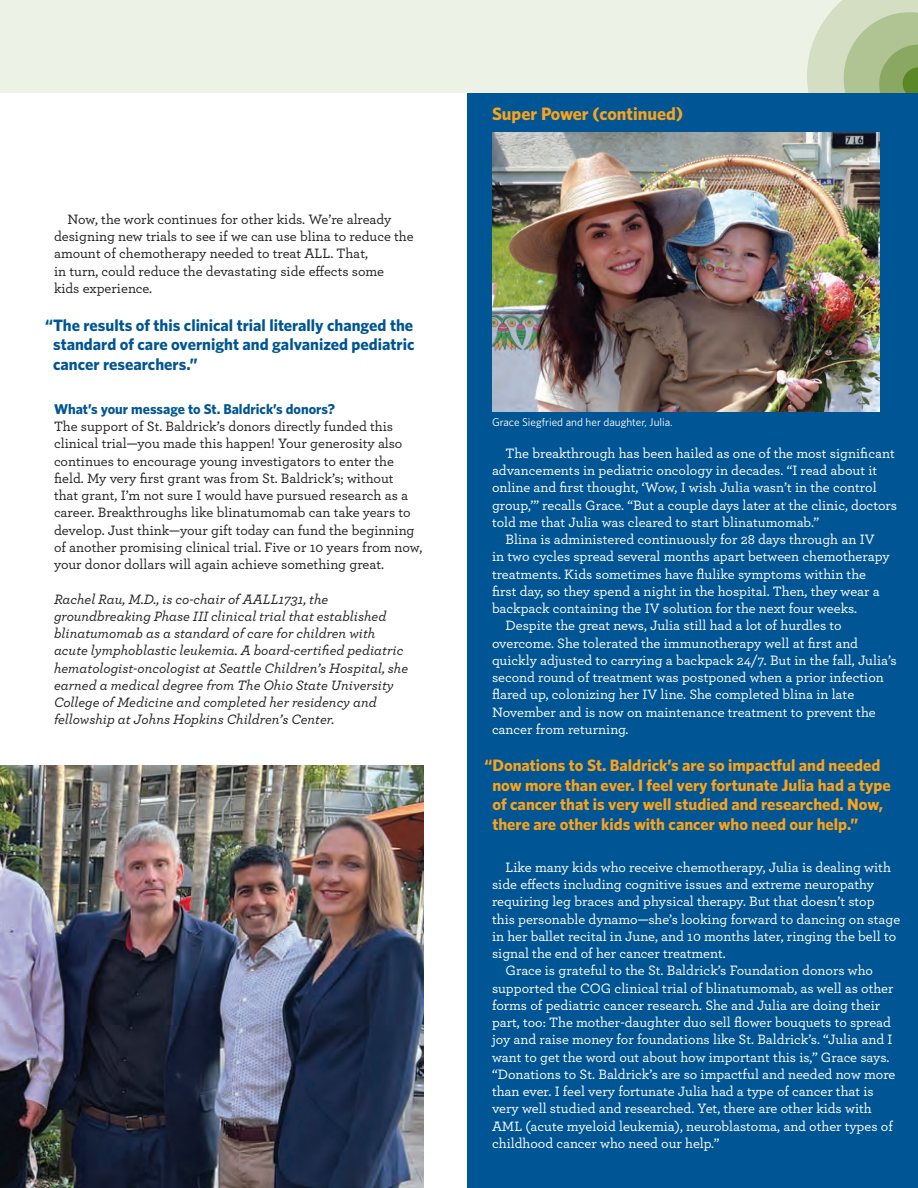
<style>
.page{position:relative;width:918px;height:1188px;background:#fff}
.page>*{position:absolute;margin:0;border:0;box-sizing:border-box;transform-origin:0 0}
.t1{font:700 18px "Whitney HTF";color:#f9a21c}
.Call_Out{font:700 16.5px/19.5px "Whitney HTF";color:#f9a21c}
.Call_Out-2{font:700 16.5px/19.5px "Whitney HTF";color:#005594;text-align:justify}
.body_black{font:500 14.25px/17.2px "Archer";color:#fff}
.Body_no_indent{font:500 14.25px/17.2px "Archer";color:#231f20}
.body_black-2{font:italic 500 14.25px/17.2px "Archer";color:#231f20}
.body_black-3{font:500 14.25px/17.2px "Archer";color:#231f20}
.Body_no_indent-2{font:700 14.25px "Whitney HTF";color:#005594}
.t2{font:11.25px "Whitney HTF";color:#fff}
</style>
<div class="page">
<div style="left:467px;top:92px;width:451px;height:1096px;background:#005594"></div>
<div style="left:0;top:0;width:918px;height:92px;background:#edf2e7"></div>
<svg style="left:807px;top:0;width:111px;height:92px;background:#bdcda5"></svg>
<img style="left:492px;top:133px;width:387px;height:278px">
<img style="left:0;top:766px;width:423px;height:422px">
<p class="body_black-3" style="left:54px;top:210px;width:361px;text-indent:13px">Now, the work continues for other kids. We’re already designing new trials to see if we can use blina to reduce the amount of chemotherapy needed to treat ALL. That,<br>in turn, could reduce the devastating side effects some<br>kids experience.</p>
<p class="Call_Out-2" style="left:53px;top:315px;width:363px;text-indent:-8px">“The results of this clinical trial literally changed the standard of care overnight and galvanized pediatric cancer researchers.”</p>
<p class="Body_no_indent-2" style="left:54px;top:400px;width:282px">What’s your message to St. Baldrick’s donors?</p>
<p class="Body_no_indent" style="left:54px;top:417px;width:370px">The support of St. Baldrick’s donors directly funded this clinical trial—you made this happen! Your generosity also continues to encourage young investigators to enter the field. My very first grant was from St. Baldrick’s; without<br>that grant, I’m not sure I would have pursued research as a career. Breakthroughs like blinatumomab can take years to develop. Just think—your gift today can fund the beginning of another promising clinical trial. Five or 10 years from now, your donor dollars will again achieve something great.</p>
<p class="body_black-2" style="left:54px;top:589px;width:356px">Rachel Rau, M.D., is co-chair of AALL1731, the groundbreaking Phase III clinical trial that established blinatumomab as a standard of care for children with acute lymphoblastic leukemia. A board-certified pediatric hematologist-oncologist at Seattle Children’s Hospital, she earned a medical degree from The Ohio State University College of Medicine and completed her residency and fellowship at Johns Hopkins Children’s Center.</p>
<p class="t1" style="left:492px;top:103px;width:193px">Super Power (continued)</p>
<p class="t2" style="left:492px;top:415px;width:182px">Grace Siegfried and her daughter, Julia.</p>
<p class="body_black" style="left:492px;top:444px;width:407px;text-indent:13px">The breakthrough has been hailed as one of the most significant advancements in pediatric oncology in decades. “I read about it online and first thought, ‘Wow, I wish Julia wasn’t in the control group,’” recalls Grace. “But a couple days later at the clinic, doctors told me that Julia was cleared to start blinatumomab.”</p>
<p class="body_black" style="left:492px;top:530px;width:399px;text-indent:13px">Blina is administered continuously for 28 days through an IV in two cycles spread several months apart between chemotherapy treatments. Kids sometimes have flulike symptoms within the first day, so they spend a night in the hospital. Then, they wear a backpack containing the IV solution for the next four weeks.</p>
<p class="body_black" style="left:492px;top:616px;width:406px;text-indent:13px">Despite the great news, Julia still had a lot of hurdles to overcome. She tolerated the immunotherapy well at first and quickly adjusted to carrying a backpack 24/7. But in the fall, Julia’s second round of treatment was postponed when a prior infection flared up, colonizing her IV line. She completed blina in late November and is now on maintenance treatment to prevent the cancer from returning.</p>
<p class="Call_Out" style="left:492px;top:755px;width:400px;text-indent:-8px">“Donations to St. Baldrick’s are so impactful and needed now more than ever. I feel very fortunate Julia had a type of cancer that is very well studied and researched. Now, there are other kids with cancer who need our help.”</p>
<p class="body_black" style="left:492px;top:858px;width:410px;text-indent:13px">Like many kids who receive chemotherapy, Julia is dealing with side effects including cognitive issues and extreme neuropathy requiring leg braces and physical therapy. But that doesn’t stop this personable dynamo—she’s looking forward to dancing on stage in her ballet recital in June, and 10 months later, ringing the bell to signal the end of her cancer treatment.</p>
<p class="body_black" style="left:492px;top:961px;width:405px;text-indent:13px">Grace is grateful to the St. Baldrick’s Foundation donors who supported the COG clinical trial of blinatumomab, as well as other forms of pediatric cancer research. She and Julia are doing their part, too: The mother-daughter duo sell flower bouquets to spread joy and raise money for foundations like St. Baldrick’s. “Julia and I want to get the word out about how important this is,” Grace says. “Donations to St. Baldrick’s are so impactful and needed now more than ever. I feel very fortunate Julia had a type of cancer that is very well studied and researched. Yet, there are other kids with AML (acute myeloid leukemia), neuroblastoma, and other types of childhood cancer who need our help.”</p>
</div>
